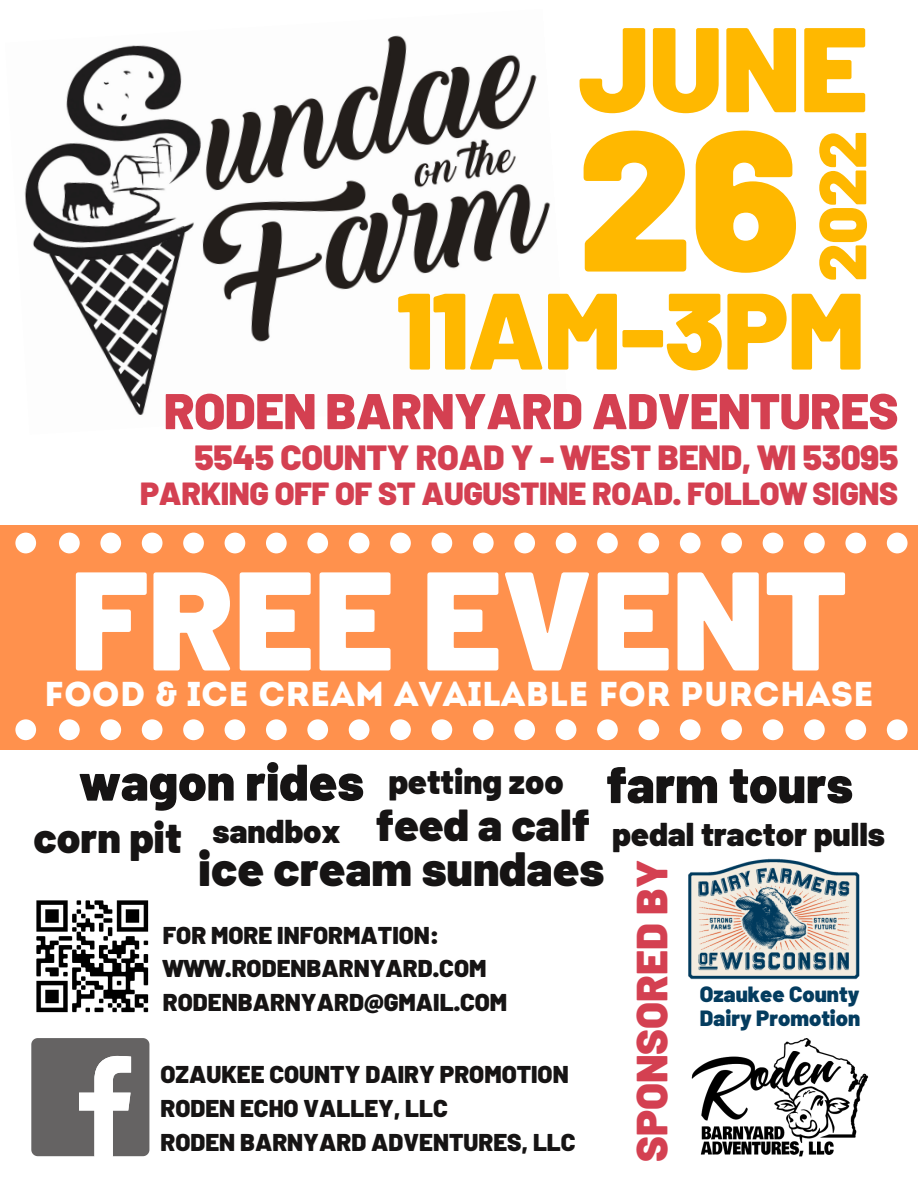
<style>
.page{position:relative;width:918px;height:1188px;background:#fff}
.page>*{position:absolute;margin:0;border:0;box-sizing:border-box;transform-origin:0 0}
.t1{font:900 199.05px "Barlow";color:#ffb800}
.t2{font:900 140.1px "Barlow";color:#fff}
.t3{font:900 120.3px "Barlow";color:#ffb800}
.t4{font:900 108.3px "Barlow";letter-spacing:-.01em;color:#ffb800}
.t5{font:900 66.3px "Barlow";color:#ffb800}
.t6{font:900 51.45px "Barlow";color:#161414}
.t7{font:900 50.25px "Barlow";letter-spacing:-.01em;color:#d44051}
.t8{font:900 48px "Barlow";color:#161414}
.t9{font:900 44.85px "Barlow";color:#161414}
.t10{font:900 43.5px "Barlow";color:#d44051}
.t11{font:900 42.45px "Barlow";color:#161414}
.t12{font:900 34.95px "Barlow";letter-spacing:-.01em;color:#d44051}
.t13{font:34.5px "Intro";color:#fff}
.t14{font:900 34.5px "Barlow";color:#161414}
.t15{font:900 33px "Barlow";color:#161414}
.t16{font:900 31.95px "Barlow";letter-spacing:-.01em;color:#d44051}
.t17{font:900 24.3px "Barlow";color:#161414}
.t18{font:900 22.05px "Barlow";color:#043c5f}
</style>
<div class="page">
<img style="left:24px;top:35px;width:527px;height:380px">
<img style="left:36px;top:900px;width:113px;height:113px">
<img style="left:691px;top:1038px;width:178px;height:119px">
<div style="left:0;top:525px;width:918px;height:225px;background:#ff914d"></div>
<svg style="left:31px;top:1038px;width:118px;height:118px"></svg>
<svg style="left:15px;top:719px;width:21px;height:21px"></svg>
<svg style="left:59px;top:719px;width:849px;height:21px"></svg>
<img style="left:688px;top:858px;width:172px;height:122px">
<svg style="left:15px;top:533px;width:21px;height:20px"></svg>
<svg style="left:59px;top:533px;width:849px;height:20px"></svg>
<p class="t3" style="left:578px;top:-8px;width:291px">JUNE</p>
<p class="t1" style="left:578px;top:73px;width:224px">26</p>
<p class="t5" style="left:800px;top:282px;width:152px;rotate:-90deg">2022</p>
<p class="t4" style="left:397px;top:261px;width:469px">11AM-3PM</p>
<p class="t7" style="left:164px;top:379px;width:736px">RODEN BARNYARD ADVENTURES</p>
<p class="t12" style="left:195px;top:435px;width:705px">5545 COUNTY ROAD Y - WEST BEND, WI 53095</p>
<p class="t16" style="left:140px;top:473px;width:760px">PARKING OFF OF ST AUGUSTINE ROAD. FOLLOW SIGNS</p>
<p class="t2" style="left:70px;top:530px;width:779px">FREE EVENT</p>
<p class="t13" style="left:44px;top:681px;width:831px">FOOD &amp; ICE CREAM AVAILABLE FOR PURCHASE</p>
<p class="t6" style="left:79px;top:749px;width:287px">wagon rides</p>
<p class="t14" style="left:388px;top:759px;width:177px">petting zoo</p>
<p class="t6" style="left:606px;top:752px;width:248px">farm tours</p>
<p class="t9" style="left:376px;top:796px;width:216px">feed a calf</p>
<p class="t11" style="left:34px;top:811px;width:150px">corn pit</p>
<p class="t15" style="left:213px;top:810px;width:130px">sandbox</p>
<p class="t15" style="left:612px;top:813px;width:274px">pedal tractor pulls</p>
<p class="t8" style="left:198px;top:838px;width:408px">ice cream sundaes</p>
<p class="t10" style="left:624px;top:1162px;width:304px;rotate:-90deg">SPONSORED BY</p>
<p class="t17" style="left:163px;top:919px;width:278px">FOR MORE INFORMATION:</p>
<p class="t17" style="left:163px;top:953px;width:325px">WWW.RODENBARNYARD.COM</p>
<p class="t17" style="left:163px;top:987px;width:346px">RODENBARNYARD@GMAIL.COM</p>
<p class="t18" style="left:700px;top:980px;width:161px">Ozaukee County</p>
<p class="t18" style="left:700px;top:1004px;width:162px">Dairy Promotion</p>
<p class="t17" style="left:160px;top:1058px;width:410px">OZAUKEE COUNTY DAIRY PROMOTION</p>
<p class="t17" style="left:160px;top:1092px;width:289px">RODEN ECHO VALLEY, LLC</p>
<p class="t17" style="left:160px;top:1126px;width:417px">RODEN BARNYARD ADVENTURES, LLC</p>
</div>
